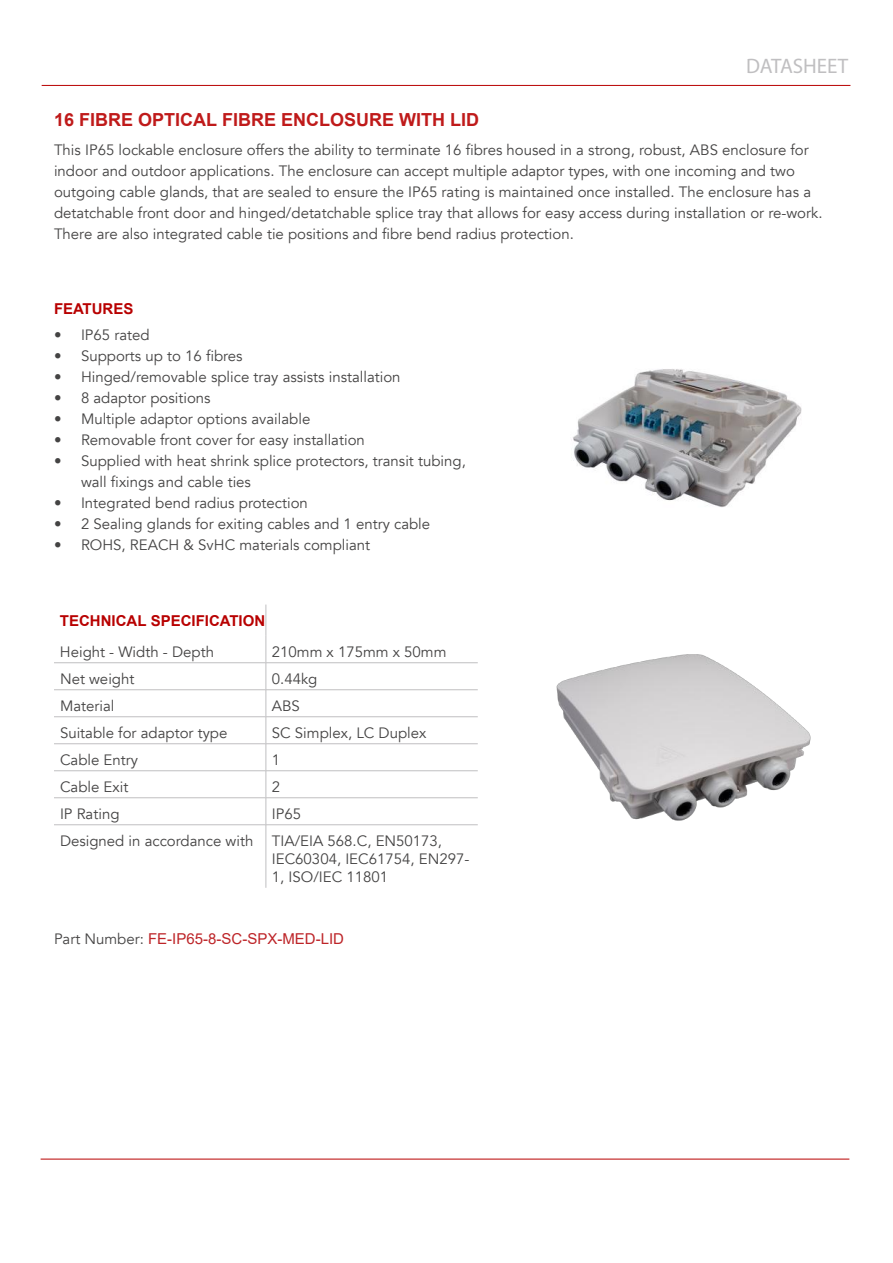
<style>
.page{position:relative;width:893px;height:1263px;background:#fff}
.page>*{position:absolute;margin:0;border:0;box-sizing:border-box;transform-origin:0 0}
.t1{font:21px "Myriad Pro";color:#c0bfc1}
.t2{font:700 18px "Arial";color:#bf1a1a}
.t3{font:15px/21px "Avenir";color:#444343}
.t4{font:15px "Arial";color:#bd2428}
.t5{font:700 15px "Arial";color:#b80000}
.s1{font-family:"Avenir";color:#444343}
</style>
<div class="page">
<hr style="left:41px;top:1159px;width:808px;height:1px;background:#b80000">
<hr style="left:42px;top:85px;width:808px;height:1px;background:#b80000">
<img style="left:475px;top:654px;width:336px;height:172px">
<img style="left:573px;top:369px;width:229px;height:138px">
<hr style="left:266px;top:604px;width:1px;height:32px;background:#c0bfc1">
<hr style="left:54px;top:662px;width:212px;height:1px;background:#c0bfc1">
<hr style="left:266px;top:662px;width:212px;height:1px;background:#c0bfc1">
<hr style="left:54px;top:689px;width:212px;height:1px;background:#c0bfc1">
<hr style="left:266px;top:689px;width:212px;height:1px;background:#c0bfc1">
<hr style="left:54px;top:716px;width:212px;height:1px;background:#c0bfc1">
<hr style="left:266px;top:716px;width:212px;height:1px;background:#c0bfc1">
<hr style="left:54px;top:743px;width:212px;height:1px;background:#c0bfc1">
<hr style="left:266px;top:743px;width:212px;height:1px;background:#c0bfc1">
<hr style="left:54px;top:770px;width:212px;height:1px;background:#c0bfc1">
<hr style="left:266px;top:770px;width:212px;height:1px;background:#c0bfc1">
<hr style="left:54px;top:797px;width:212px;height:1px;background:#c0bfc1">
<hr style="left:266px;top:797px;width:212px;height:1px;background:#c0bfc1">
<svg style="left:266px;top:636px;width:1px;height:188px"></svg>
<hr style="left:54px;top:824px;width:212px;height:1px;background:#c0bfc1">
<hr style="left:266px;top:824px;width:212px;height:1px;background:#c0bfc1">
<hr style="left:266px;top:825px;width:1px;height:63px;background:#c0bfc1">
<h1 class="t1" style="left:746px;top:53px;width:104px">DATASHEET</h1>
<p class="t2" style="left:54px;top:107px;width:427px">16 FIBRE OPTICAL FIBRE ENCLOSURE WITH LID</p>
<p class="t3" style="left:54px;top:140px;width:770px">This IP65 lockable enclosure offers the ability to terminate 16 fibres housed in a strong, robust, ABS enclosure for indoor and outdoor applications. The enclosure can accept multiple adaptor types, with one incoming and two outgoing cable glands, that are sealed to ensure the IP65 rating is maintained once installed. The enclosure has a detatchable front door and hinged/detatchable splice tray that allows for easy access during installation or re-work.<br>There are also integrated cable tie positions and fibre bend radius protection.</p>
<p class="t5" style="left:54px;top:299px;width:81px">FEATURES</p>
<p class="t3" style="left:54px;top:325px;width:97px">• IP65 rated</p>
<p class="t3" style="left:54px;top:346px;width:190px">• Supports up to 16 fibres</p>
<p class="t3" style="left:54px;top:367px;width:348px">• Hinged/removable splice tray assists installation</p>
<p class="t3" style="left:54px;top:388px;width:158px">• 8 adaptor positions</p>
<p class="t3" style="left:54px;top:409px;width:258px">• Multiple adaptor options available</p>
<p class="t3" style="left:54px;top:430px;width:312px">• Removable front cover for easy installation</p>
<p class="t3" style="left:81px;top:451px;width:386px;text-indent:-27px">• Supplied with heat shrink splice protectors, transit tubing, wall fixings and cable ties</p>
<p class="t3" style="left:54px;top:493px;width:255px">• Integrated bend radius protection</p>
<p class="t3" style="left:54px;top:514px;width:378px">• 2 Sealing glands for exiting cables and 1 entry cable</p>
<p class="t3" style="left:54px;top:535px;width:318px">• ROHS, REACH &amp; SvHC materials compliant</p>
<p class="t5" style="left:60px;top:610px;width:207px">TECHNICAL SPECIFICATION</p>
<p class="t3" style="left:60px;top:641px;width:156px">Height - Width - Depth</p>
<p class="t3" style="left:272px;top:641px;width:176px">210mm x 175mm x 50mm</p>
<p class="t3" style="left:60px;top:668px;width:76px">Net weight</p>
<p class="t3" style="left:272px;top:668px;width:47px">0.44kg</p>
<p class="t3" style="left:60px;top:695px;width:56px">Material</p>
<p class="t3" style="left:272px;top:695px;width:30px">ABS</p>
<p class="t3" style="left:60px;top:722px;width:169px">Suitable for adaptor type</p>
<p class="t3" style="left:272px;top:722px;width:156px">SC Simplex, LC Duplex</p>
<p class="t3" style="left:60px;top:749px;width:80px">Cable Entry</p>
<p class="t3" style="left:272px;top:749px;width:10px">1</p>
<p class="t3" style="left:60px;top:776px;width:70px">Cable Exit</p>
<p class="t3" style="left:272px;top:776px;width:10px">2</p>
<p class="t3" style="left:60px;top:803px;width:61px">IP Rating</p>
<p class="t3" style="left:60px;top:800px;width:384px;line-height:27px;text-indent:212px">IP65<br>Designed in accordance with TIA/EIA 568.C, EN50173,</p>
<p class="t3" style="left:272px;top:850px;width:199px;line-height:18px">IEC60304, IEC61754, EN297-<br>1, ISO/IEC 11801</p>
<p class="t4" style="left:54px;top:928px;width:291px"><span class="s1">Part Number:</span> FE-IP65-8-SC-SPX-MED-LID</p>
</div>
